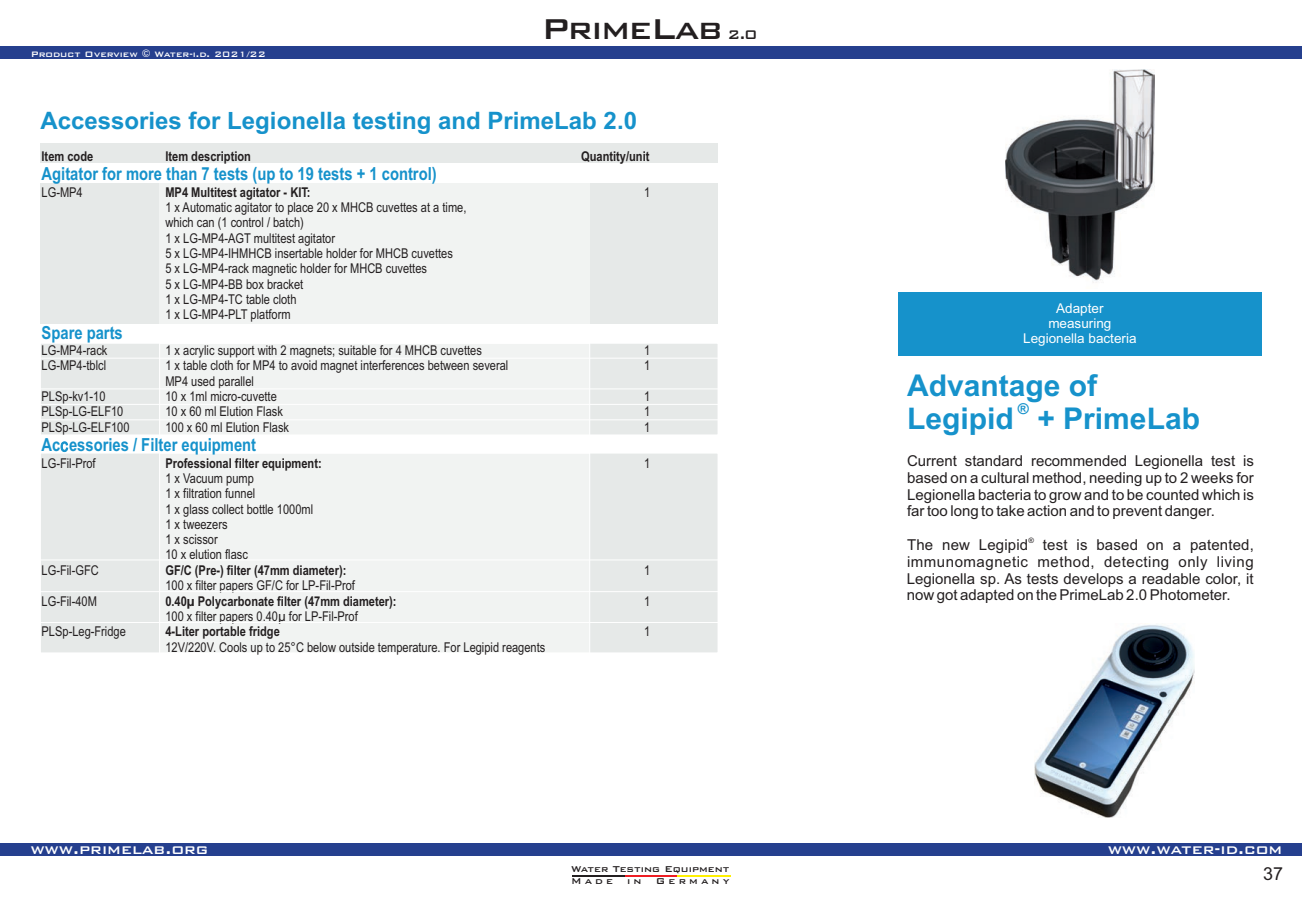
<style>
.page{position:relative;width:1302px;height:902px;background:#fff}
.page>*{position:absolute;margin:0;border:0;box-sizing:border-box;transform-origin:0 0}
.t1{font:500 38.25px "Bank Gothic BT";letter-spacing:-.04em;color:#231f20}
.t2{font:700 30px/33.5px "Arial";color:#1692cb}
.t3{font:700 24px "Arial";color:#1692cb}
.t4{font:700 18px "Arial Narrow";color:#1692cb}
.t5{font:500 18px "Bank Gothic BT";color:#fff}
.t6{font:17.85px "Arial";color:#231f20}
.t7{font:500 16.65px "Bank Gothic BT";color:#231f20}
.t8{font:15px/16.8px "Arial";color:#231f20;text-align:justify}
.t9{font:13.5px/15.3px "Arial Narrow";color:#231f20}
.t10{font:700 13.5px "Arial Narrow";color:#231f20}
.t11{font:13.5px/15.1px "Arial";color:#fff;text-align:center}
.t12{font:500 11.25px/11.9px "Bank Gothic BT";color:#231f20}
.t13{font:500 10.5px "Bank Gothic BT";color:#fff}
.t14{font:7.5px "Arial";color:#231f20}
.s1{font-weight:400}
</style>
<div class="page">
<div style="left:898px;top:292px;width:363px;height:64px;background:#1692cb"></div>
<img style="left:1005px;top:69px;width:149px;height:214px">
<div style="left:40px;top:143px;width:678px;height:20px;background:#e6e9e8"></div>
<div style="left:40px;top:183px;width:678px;height:141px;background:#e6e9e8"></div>
<div style="left:160px;top:183px;width:429px;height:141px;background:#f1f3f2"></div>
<div style="left:40px;top:343px;width:678px;height:92px;background:#e6e9e8"></div>
<div style="left:40px;top:343px;width:678px;height:92px;border:1px solid #fff"></div>
<div style="left:161px;top:345px;width:427px;height:90px;background:#f1f3f2"></div>
<div style="left:159px;top:343px;width:431px;height:108px;border:1px solid #fff"></div>
<div style="left:40px;top:453px;width:678px;height:199px;background:#e6e9e8"></div>
<div style="left:161px;top:454px;width:427px;height:198px;background:#f1f3f2"></div>
<div style="left:159px;top:452px;width:431px;height:236px;border:1px solid #fff"></div>
<hr style="left:40px;top:358px;width:678px;height:1px;background:#fff">
<hr style="left:40px;top:388px;width:678px;height:1px;background:#fff">
<hr style="left:40px;top:404px;width:678px;height:1px;background:#fff">
<hr style="left:40px;top:419px;width:678px;height:1px;background:#fff">
<hr style="left:40px;top:559px;width:678px;height:1px;background:#fff">
<hr style="left:40px;top:591px;width:678px;height:1px;background:#fff">
<hr style="left:40px;top:622px;width:678px;height:1px;background:#fff">
<img style="left:1034px;top:625px;width:159px;height:192px">
<div style="left:0;top:842px;width:1301px;height:13px;background:#253f8e"></div>
<div style="left:0;top:46px;width:1301px;height:13px;background:#253f8e"></div>
<hr style="left:572px;top:875px;width:53px;height:1px;background:#231f20">
<hr style="left:625px;top:875px;width:53px;height:1px;background:#ee1d23">
<hr style="left:677px;top:875px;width:53px;height:1px;background:#fff101">
<p class="t13" style="left:31px;top:49px;width:236px">Product Overview © Water-i.d. 2021/22</p>
<h1 class="t1" style="left:541px;top:10px;width:183px">PrimeLab</h1>
<p class="t7" style="left:727px;top:27px;width:32px">2.0</p>
<h3 class="t3" style="left:40px;top:112px;width:598px">Accessories for Legionella testing and PrimeLab 2.0</h3>
<p class="t10" style="left:42px;top:151px;width:53px">Item code</p>
<p class="t10" style="left:165px;top:151px;width:87px">Item description</p>
<p class="t10" style="left:581px;top:151px;width:70px">Quantity/unit</p>
<h3 class="t4" style="left:42px;top:167px;width:396px">Agitator for more than 7 tests (up to 19 tests + 1 control)</h3>
<p class="t9" style="left:165px;top:216px;width:289px">which can (1 control / batch)<br>1 x LG-MP4-AGT multitest agitator<br>5 x LG-MP4-IHMHCB insertable holder for MHCB cuvettes 5 x LG-MP4-rack magnetic holder for MHCB cuvettes<br>5 x LG-MP4-BB box bracket<br>1 x LG-MP4-TC table cloth<br>1 x LG-MP4-PLT platform</p>
<p class="t9" style="left:42px;top:186px;width:43px">LG-MP4</p>
<p class="t10" style="left:165px;top:187px;width:147px">MP4 Multitest agitator - KIT:</p>
<p class="t9" style="left:644px;top:186px;width:8px">1</p>
<p class="t9" style="left:165px;top:201px;width:302px">1 x Automatic agitator to place 20 x MHCB cuvettes at a time,</p>
<h3 class="t4" style="left:42px;top:326px;width:83px">Spare parts</h3>
<p class="t9" style="left:42px;top:344px;width:67px">LG-MP4-rack</p>
<p class="t9" style="left:165px;top:344px;width:318px">1 x acrylic support with 2 magnets; suitable for 4 MHCB cuvettes</p>
<p class="t9" style="left:644px;top:344px;width:8px">1</p>
<p class="t9" style="left:42px;top:390px;width:65px">PLSp-kv1-10</p>
<p class="t9" style="left:165px;top:390px;width:113px">10 x 1ml micro-cuvette</p>
<p class="t9" style="left:644px;top:390px;width:8px">1</p>
<p class="t9" style="left:42px;top:359px;width:66px">LG-MP4-tblcl</p>
<p class="t9" style="left:165px;top:359px;width:344px">1 x table cloth for MP4 to avoid magnet interferences between several</p>
<p class="t9" style="left:644px;top:359px;width:8px">1</p>
<p class="t9" style="left:165px;top:374px;width:90px">MP4 used parallel</p>
<p class="t9" style="left:42px;top:405px;width:83px">PLSp-LG-ELF10</p>
<p class="t9" style="left:165px;top:405px;width:119px">10 x 60 ml Elution Flask</p>
<p class="t9" style="left:644px;top:405px;width:8px">1</p>
<p class="t9" style="left:42px;top:420px;width:89px">PLSp-LG-ELF100</p>
<p class="t9" style="left:165px;top:420px;width:125px">100 x 60 ml Elution Flask</p>
<p class="t9" style="left:644px;top:420px;width:8px">1</p>
<h3 class="t4" style="left:42px;top:438px;width:216px">Ac<span class="s1">c</span> essories / Filter equipment</h3>
<p class="t9" style="left:42px;top:456px;width:56px">LG-Fil-Prof</p>
<p class="t10" style="left:165px;top:458px;width:158px">Professional filter equipment:</p>
<p class="t9" style="left:644px;top:456px;width:8px">1</p>
<p class="t9" style="left:165px;top:471px;width:149px">1 x Vacuum pump<br>1 x filtration funnel<br>1 x glass collect bottle 1000ml<br>1 x tweezers<br>1 x scissor<br>10 x elution flasc</p>
<p class="t9" style="left:42px;top:563px;width:59px">LG-Fil-GFC</p>
<p class="t10" style="left:165px;top:565px;width:182px">GF/C (Pre-) filter (47mm diameter):</p>
<p class="t9" style="left:644px;top:563px;width:8px">1</p>
<p class="t9" style="left:165px;top:579px;width:191px">100 x filter papers GF/C for LP-Fil-Prof</p>
<p class="t9" style="left:42px;top:594px;width:57px">LG-Fil-40M</p>
<p class="t10" style="left:165px;top:595px;width:233px">0.40µ Polycarbonate filter (47mm diameter):</p>
<p class="t9" style="left:644px;top:594px;width:8px">1</p>
<p class="t9" style="left:165px;top:609px;width:194px">100 x filter papers 0.40µ for LP-Fil-Prof</p>
<p class="t9" style="left:42px;top:625px;width:86px">PLSp-Leg-Fridge</p>
<p class="t10" style="left:165px;top:626px;width:116px">4-Liter portable fridge</p>
<p class="t9" style="left:644px;top:625px;width:8px">1</p>
<p class="t9" style="left:165px;top:640px;width:381px">12V/220V. Cools up to 25°C below outside temperature. For Legipid reagents</p>
<h3 class="t5" style="left:30px;top:839px;width:179px">www.primelab.org</h3>
<p class="t12" style="left:571px;top:863px;width:160px">Water Testing Equipment<br>Made in Germany</p>
<p class="t11" style="left:1022px;top:301px;width:115px">Adapter measuring<br>Legionella bacteria</p>
<h2 class="t2" style="left:906px;top:371px;width:294px">Advantage of<br>Legipid + PrimeLab</h2>
<p class="t8" style="left:906px;top:454px;width:348px">Current standard recommended Legionella test is based on a cultural method, needing up to 2 weeks for Legionella bacteria to grow and to be counted which is far too long to take action and to prevent danger.</p>
<p class="t14" style="left:1028px;top:537px;width:7px">®</p>
<p class="t8" style="left:906px;top:537px;width:348px">The new Legipid test is based on a patented, immunomagnetic method, detecting only living Legionella sp. As tests develops a readable color, it now got adapted on the PrimeLab 2.0 Photometer.</p>
<h3 class="t5" style="left:1107px;top:839px;width:176px">www.water-id.com</h3>
<h3 class="t6" style="left:1262px;top:866px;width:21px">37</h3>
</div>
